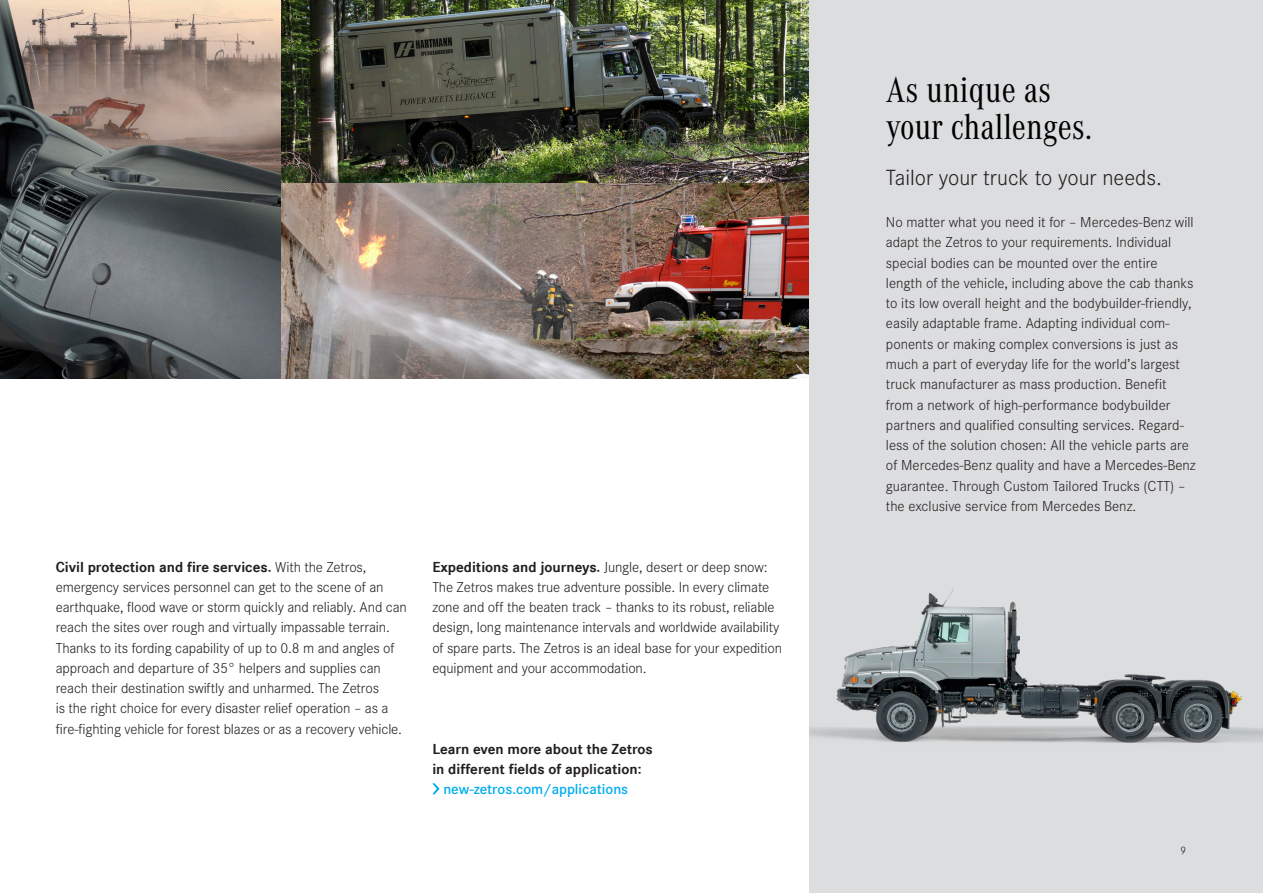
<style>
.page{position:relative;width:1263px;height:893px;background:#fff}
.page>*{position:absolute;margin:0;border:0;box-sizing:border-box;transform-origin:0 0}
._01b_HEAD_black_25_2{font:37.5px/37.5px "Corporate A Cond Pro";color:#000}
._02a_SUB_INTRO_1st-l{font:300 22.8px "Corporate S Pro";color:#231f20}
._03_COPY_black_10_13{font:300 15px/20.2px "Corporate S Pro";letter-spacing:-.01em;color:#231f20}
._03_COPY_black_10_13-2{font:700 15px/20.2px "Corporate S Dem";color:#231f20}
._03_COPY_black_10_13-3{font:600 15px "Corporate S Pro";color:#00aeef}
.t1{font:300 11.25px "Corporate S Pro";color:#231f20}
.s1{font-family:"Corporate S Dem";font-weight:700}
</style>
<div class="page">
<img style="left:0;top:0;width:809px;height:378px">
<svg style="left:432px;top:783px;width:8px;height:11px"></svg>
<div style="left:809px;top:0;width:454px;height:893px;background:#dcdddf"></div>
<img style="left:809px;top:589px;width:454px;height:154px">
<p class="_03_COPY_black_10_13" style="left:56px;top:555px;width:353px"><span class="s1">Civil protection and fire services.</span> With the Zetros, emergency services personnel can get to the scene of an earthquake, flood wave or storm quickly and reliably. And can reach the sites over rough and virtually impassable terrain.<br>Thanks to its fording capability of up to 0.8 m and angles of approach and departure of 35° helpers and supplies can reach their destination swiftly and unharmed. The Zetros<br>is the right choice for every disaster relief operation – as a fire-fighting vehicle for forest blazes or as a recovery vehicle.</p>
<p class="_03_COPY_black_10_13" style="left:432px;top:555px;width:351px"><span class="s1">Expeditions and journeys.</span> Jungle, desert or deep snow:<br>The Zetros makes true adventure possible. In every climate zone and off the beaten track – thanks to its robust, reliable design, long maintenance intervals and worldwide availability of spare parts. The Zetros is an ideal base for your expedition equipment and your accommodation.</p>
<p class="_03_COPY_black_10_13-2" style="left:432px;top:739px;width:222px">Learn even more about the Zetros in different fields of application:</p>
<p class="_03_COPY_black_10_13-3" style="left:443px;top:778px;width:186px">new-zetros.com/applications</p>
<p class="_01b_HEAD_black_25_2" style="left:886px;top:70px;width:208px">As unique as your challenges.</p>
<p class="_02a_SUB_INTRO_1st-l" style="left:886px;top:162px;width:278px">Tailor your truck to your needs.</p>
<p class="_03_COPY_black_10_13" style="left:886px;top:211px;width:311px">No matter what you need it for – Mercedes-Benz will adapt the Zetros to your requirements. Individual special bodies can be mounted over the entire length of the vehicle, including above the cab thanks to its low overall height and the bodybuilder-friendly, easily adaptable frame. Adapting individual com&shy;ponents or making complex conversions is just as much a part of everyday life for the world’s largest truck manufacturer as mass production. Benefit from a network of high-performance bodybuilder partners and qualified consulting services. Regard&shy;less of the solution chosen: All the vehicle parts are of Mercedes-Benz quality and have a Mercedes-Benz guarantee. Through Custom Tailored Trucks (CTT) – the exclusive service from Mercedes Benz.</p>
<p class="t1" style="left:1180px;top:842px;width:7px">9</p>
</div>
